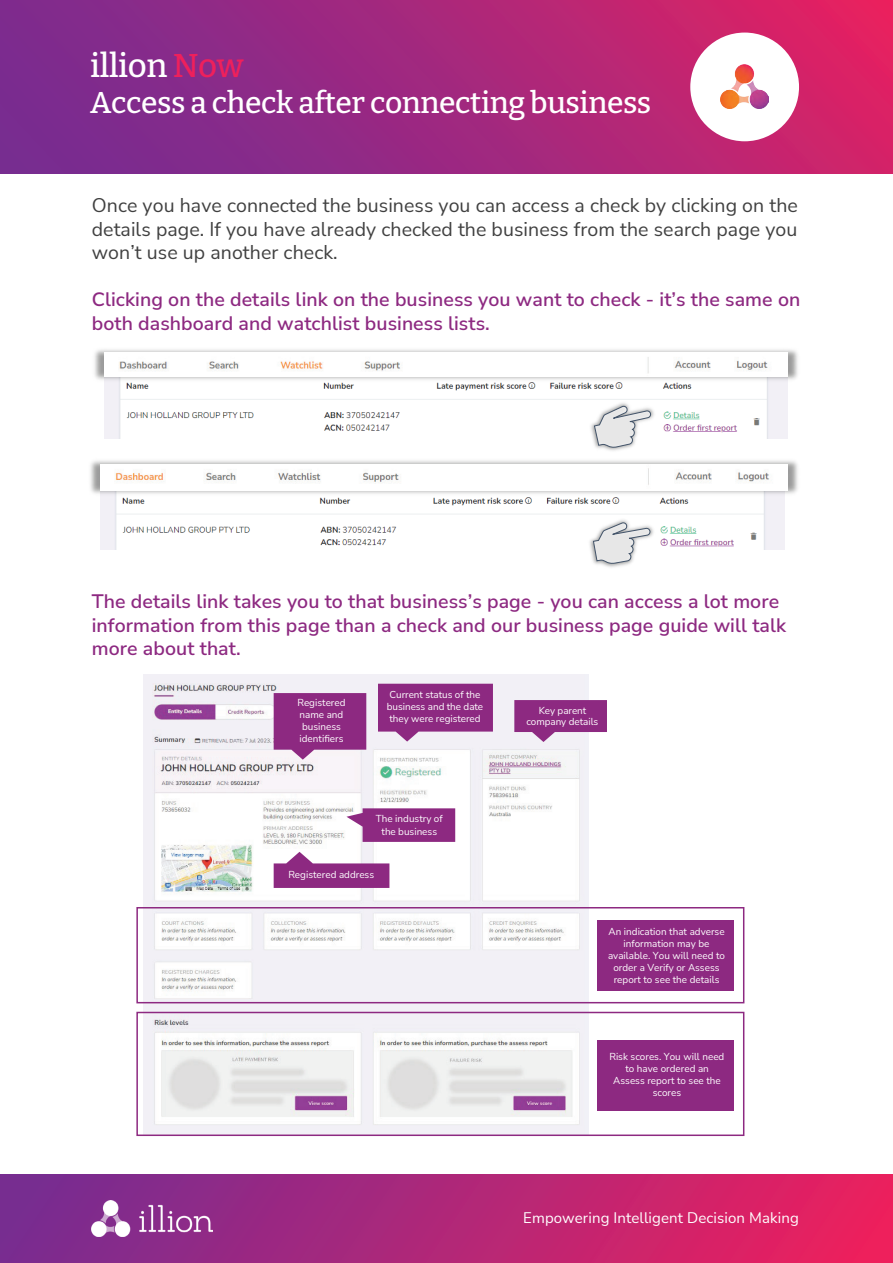
<style>
.page{position:relative;width:893px;height:1263px;background:#fff}
.page>*{position:absolute;margin:0;border:0;box-sizing:border-box;transform-origin:0 0}
.t1{font:100 33px "Bitter";letter-spacing:-.015em;color:#fff}
.t2{font:100 30px "Bitter";letter-spacing:-.015em;color:#fff}
.t3{font:600 19.5px/23.4px "Nunito Sans";letter-spacing:.005em;color:#8d2981}
.t4{font:19.5px/23.4px "Nunito Sans";letter-spacing:.005em;color:#404040;text-align:justify}
.t5{font:15px "Nunito Sans";letter-spacing:.01em;color:#fff}
.t6{font:9.9px/11.9px "Nunito Sans";color:#fff;text-align:center}
.s1{color:#ee205c}
</style>
<div class="page">
<div style="left:0;top:1174px;width:892px;height:89px;background:linear-gradient(to right,#742d93,#ed205d)"></div>
<div style="left:0;top:0;width:892px;height:174px;background:linear-gradient(to right,#722c93,#da2367)"></div>
<div style="left:690px;top:33px;width:109px;height:108px;background:#fff;border-radius:50%"></div>
<img style="left:721px;top:65px;width:48px;height:44px">
<img style="left:92px;top:1201px;width:120px;height:35px">
<img style="left:104px;top:383px;width:684px;height:55px">
<img style="left:577px;top:383px;width:93px;height:68px">
<svg style="left:594px;top:406px;width:57px;height:43px"></svg>
<img style="left:94px;top:349px;width:704px;height:34px">
<img style="left:104px;top:352px;width:684px;height:24px">
<img style="left:101px;top:497px;width:684px;height:53px">
<img style="left:577px;top:497px;width:90px;height:71px">
<svg style="left:593px;top:522px;width:57px;height:43px"></svg>
<img style="left:90px;top:460px;width:708px;height:37px">
<img style="left:101px;top:464px;width:687px;height:26px">
<div style="left:598px;top:1040px;width:136px;height:70px;background:#8d2981"></div>
<div style="left:598px;top:920px;width:136px;height:71px;background:#8d2981"></div>
<img style="left:144px;top:674px;width:445px;height:459px">
<svg style="left:274px;top:852px;width:115px;height:36px"></svg>
<svg style="left:346px;top:808px;width:109px;height:34px;background:#9b4491"></svg>
<svg style="left:514px;top:700px;width:93px;height:42px"></svg>
<svg style="left:378px;top:684px;width:115px;height:57px;background:#9b4692"></svg>
<svg style="left:274px;top:693px;width:92px;height:67px;background:#9b4491"></svg>
<div style="left:136px;top:907px;width:608px;height:96px;border:2px solid #8d2981"></div>
<div style="left:136px;top:1012px;width:608px;height:124px;border:2px solid #8d2981"></div>
<h1 class="t1" style="left:90px;top:45px;width:155px">illion <span class="s1">Now</span></h1>
<h2 class="t2" style="left:90px;top:84px;width:563px">Access a check after connecting business</h2>
<h3 class="t4" style="left:92px;top:193px;width:707px">Once you have connected the business you can access a check by clicking on the details page. If you have already checked the business from the search page you won’t use up another check.</h3>
<h3 class="t3" style="left:92px;top:287px;width:710px">Clicking on the details link on the business you want to check - it’s the same on both dashboard and watchlist business lists.</h3>
<h3 class="t3" style="left:92px;top:589px;width:696px">The details link takes you to that business’s page - you can access a lot more information from this page than a check and our business page guide will talk more about that.</h3>
<p class="t6" style="left:297px;top:697px;width:50px;text-align:left">Registered name and business identifiers</p>
<p class="t6" style="left:387px;top:689px;width:98px;text-align:left">Current status of the business and the date they were registered</p>
<p class="t6" style="left:376px;top:812px;width:68px;line-height:12.5px">The industry of the business</p>
<p class="t6" style="left:288px;top:868px;width:87px">Registered address</p>
<p class="t6" style="left:526px;top:704px;width:73px">Key parent company details</p>
<p class="t6" style="left:608px;top:925px;width:118px">An indication that adverse information may be available. You will need to order a Verify or Assess report to see the details</p>
<p class="t6" style="left:609px;top:1050px;width:117px">Risk scores. You will need to have ordered an<br>Assess report to see the scores</p>
<h3 class="t5" style="left:523px;top:1207px;width:277px">Empowering Intelligent Decision Making</h3>
</div>
